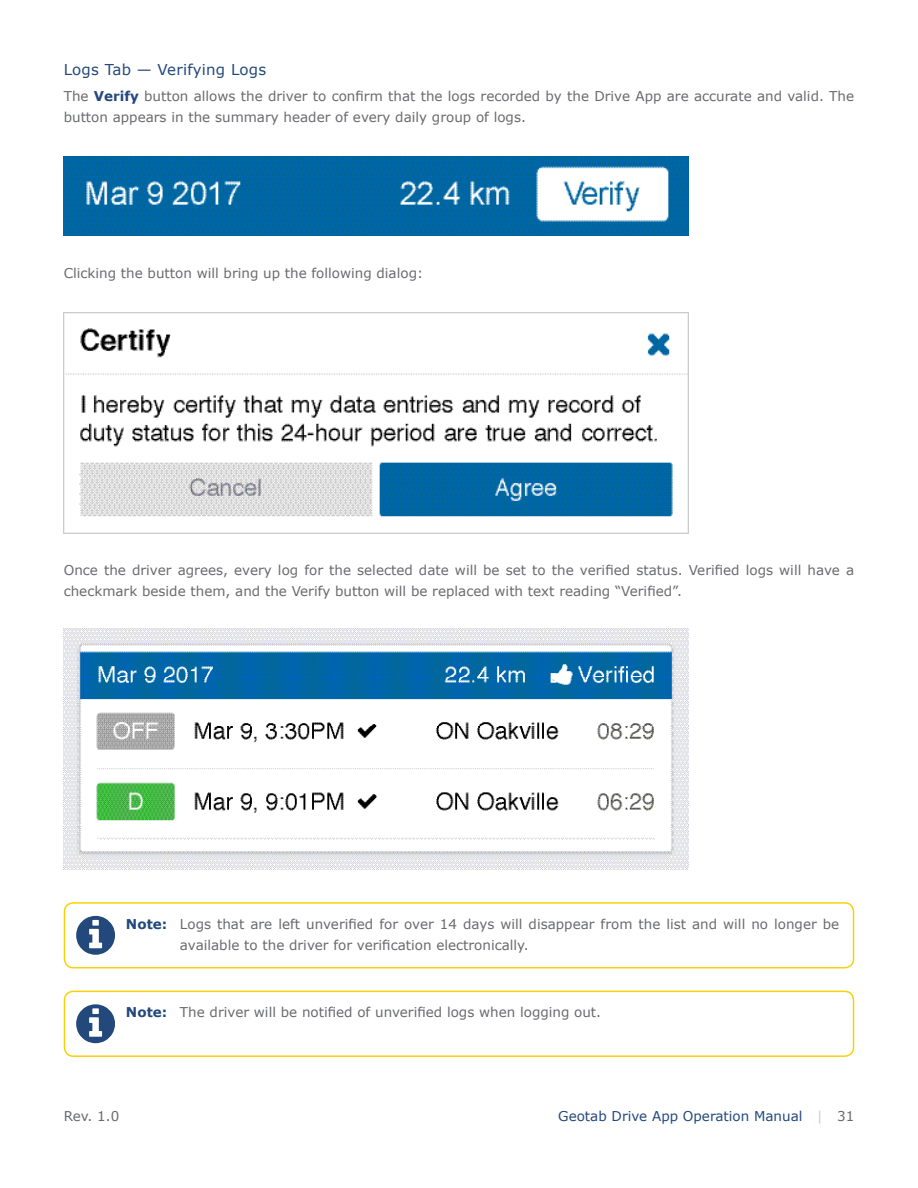
<style>
.page{position:relative;width:918px;height:1188px;background:#fff}
.page>*{position:absolute;margin:0;border:0;box-sizing:border-box;transform-origin:0 0}
.t1{font:15px "Verdana";letter-spacing:.015em;color:#23487c}
.t2{font:13.5px/21px "Verdana";color:#696a6d}
.t3{font:13.5px "Verdana";color:#23487c}
.s1{font-weight:700;color:#23487c}
.s2{color:#c9cbcd}
.s3{color:#696a6d}
</style>
<div class="page">
<svg style="left:76px;top:916px;width:39px;height:39px"></svg>
<div style="left:64px;top:902px;width:790px;height:66px;border:2px solid #f9d10a;border-radius:9px"></div>
<svg style="left:76px;top:1004px;width:39px;height:39px"></svg>
<div style="left:64px;top:991px;width:790px;height:66px;border:2px solid #f9d10a;border-radius:9px"></div>
<img style="left:64px;top:156px;width:624px;height:80px">
<img style="left:64px;top:313px;width:625px;height:221px">
<img style="left:64px;top:628px;width:624px;height:242px">
<p class="t1" style="left:64px;top:59px;width:204px">Logs Tab — Verifying Logs</p>
<p class="t2" style="left:64px;top:85px;width:792px">The <span class="s1">Verify</span> button allows the driver to confirm that the logs recorded by the Drive App are accurate and valid. The button appears in the summary header of every daily group of logs.</p>
<p class="t2" style="left:64px;top:263px;width:361px">Clicking the button will bring up the following dialog:</p>
<p class="t2" style="left:64px;top:559px;width:792px">Once the driver agrees, every log for the selected date will be set to the verified status. Verified logs will have a checkmark beside them, and the Verify button will be replaced with text reading “Verified”.</p>
<p class="t2" style="left:180px;top:913px;width:661px;text-indent:-54px"><span class="s1">Note:</span> Logs that are left unverified for over 14 days will disappear from the list and will no longer be available to the driver for verification electronically.</p>
<p class="t2" style="left:126px;top:1002px;width:477px"><span class="s1">Note:</span> The driver will be notified of unverified logs when logging out.</p>
<p class="t2" style="left:64px;top:1105px;width:57px">Rev. 1.0</p>
<p class="t3" style="left:558px;top:1107px;width:298px">Geotab Drive App Operation Manual <span class="s2">|</span> <span class="s3">31</span></p>
</div>
